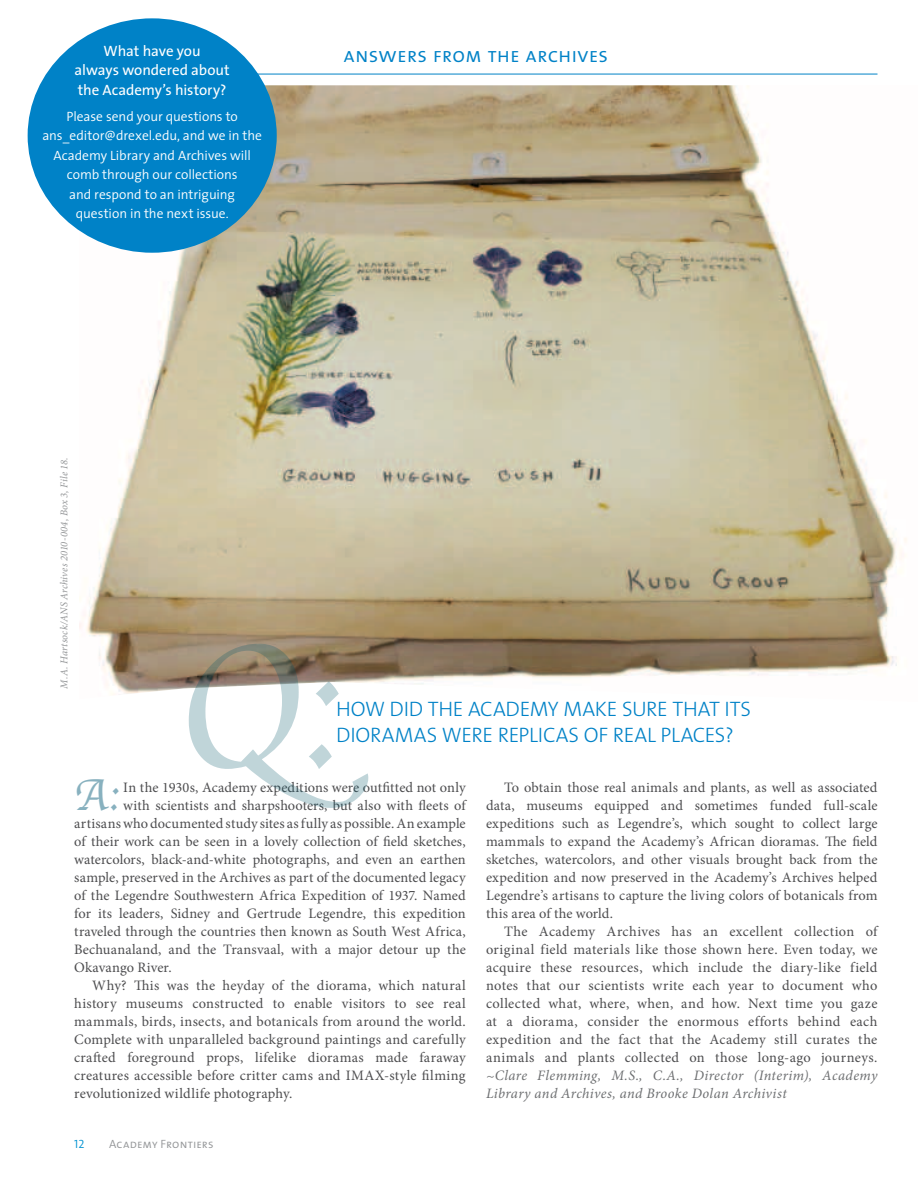
<style>
.page{position:relative;width:918px;height:1188px;background:#fff}
.page>*{position:absolute;margin:0;border:0;box-sizing:border-box;transform-origin:0 0}
.t1{font:46.95px "Apple Chancery";color:#88b1bf}
.t2{font:300 21px/25.2px "The Sans";letter-spacing:-.01em;color:#0082c7}
.t3{font:21px "The Sans Semi Light Caps";letter-spacing:.005em;color:#0082c7}
.t4{font:15px/19.5px "The Sans";letter-spacing:-.005em;color:#fff}
.t5{font:14.4px/18px "Minion Pro";letter-spacing:.01em;color:#4d4d4f;text-align:justify}
.t6{font:italic 14.4px/18px "Minion Pro";letter-spacing:.025em;color:#6d6f71}
.t7{font:300 13.5px/19.5px "The Sans";letter-spacing:-.005em;color:#fff;text-align:center}
.t8{font:12px "The Sans Semi Light Caps";letter-spacing:.015em;color:#949698}
.t9{font:12px "The Sans Semi Light Caps";color:#0092d0}
.t10{font:italic 10.5px "Minion Pro";letter-spacing:.015em;color:#949698}
</style>
<div class="page">
<img style="left:79px;top:85px;width:828px;height:610px">
<hr style="left:74px;top:74px;width:804px;height:1px;background:#0082c7">
<div style="left:28px;top:18px;width:249px;height:235px;background:#0082c7;border-radius:50%"></div>
<svg style="left:189px;top:644px;width:179px;height:164px"></svg>
<p class="t4" style="left:104px;top:40px;width:99px">What have you</p>
<h2 class="t3" style="left:344px;top:38px;width:266px">answers from the archives</h2>
<p class="t4" style="left:75px;top:60px;width:157px">always wondered about the Academy’s history?</p>
<p class="t7" style="left:42px;top:106px;width:221px">Please send your questions to ans_editor@drexel.edu, and we in the<br>Academy Library and Archives will comb through our collections<br>and respond to an intriguing question in the next issue.</p>
<p class="t10" style="left:57px;top:688px;width:233px;rotate:-90deg">M.A. Hartsock/ANS Archives 2010-004, Box 3, File 18.</p>
<h2 class="t2" style="left:336px;top:696px;width:416px">H OW DID THE ACADEMY MAKE SURE THAT ITS<br>DIORAMAS WERE REPLICAS OF REAL PLACES?</h2>
<h1 class="t1" style="left:74px;top:758px;width:46px">A:</h1>
<p class="t5" style="left:123px;top:778px;width:344px">In the 1930s, Academy expeditions were outfitted not only</p>
<p class="t5" style="left:123px;top:796px;width:345px">with scientists and sharpshooters, but also with fleets of</p>
<p class="t5" style="left:74px;top:814px;width:393px">artisans who documented study sites as fully as possible. An example</p>
<p class="t5" style="left:74px;top:832px;width:393px">of their work can be seen in a lovely collection of field sketches,</p>
<p class="t5" style="left:74px;top:850px;width:393px">watercolors, black-and-white photographs, and even an earthen</p>
<p class="t5" style="left:74px;top:868px;width:393px">sample, preserved in the Archives as part of the documented legacy</p>
<p class="t5" style="left:74px;top:886px;width:393px">of the Legendre Southwestern Africa Expedition of 1937. Named</p>
<p class="t5" style="left:74px;top:904px;width:393px">for its leaders, Sidney and Gertrude Legendre, this expedition</p>
<p class="t5" style="left:74px;top:922px;width:393px">traveled through the countries then known as South West Africa,</p>
<p class="t5" style="left:74px;top:940px;width:393px">Bechuanaland, and the Transvaal, with a major detour up the</p>
<p class="t5" style="left:74px;top:958px;width:99px">Okavango River.</p>
<p class="t5" style="left:92px;top:976px;width:375px">Why? This was the heyday of the diorama, which natural</p>
<p class="t5" style="left:74px;top:994px;width:393px">history museums constructed to enable visitors to see real</p>
<p class="t5" style="left:74px;top:1012px;width:393px">mammals, birds, insects, and botanicals from around the world.</p>
<p class="t5" style="left:74px;top:1030px;width:393px">Complete with unparalleled background paintings and carefully</p>
<p class="t5" style="left:74px;top:1048px;width:393px">crafted foreground props, lifelike dioramas made faraway</p>
<p class="t5" style="left:74px;top:1066px;width:393px">creatures accessible before critter cams and IMAX-style filming</p>
<p class="t5" style="left:74px;top:1084px;width:220px">revolutionized wildlife photography.</p>
<p class="t9" style="left:74px;top:1134px;width:12px">12</p>
<p class="t8" style="left:109px;top:1134px;width:106px">Academy Frontiers</p>
<p class="t5" style="left:486px;top:778px;width:393px;text-indent:18px">To obtain those real animals and plants, as well as associated data, museums equipped and sometimes funded full-scale expeditions such as Legendre’s, which sought to collect large mammals to expand the Academy’s African dioramas. The field sketches, watercolors, and other visuals brought back from the expedition and now preserved in the Academy’s Archives helped Legendre’s artisans to capture the living colors of botanicals from this area of the world.</p>
<p class="t5" style="left:486px;top:922px;width:394px;text-indent:18px">The Academy Archives has an excellent collection of original field materials like those shown here. Even today, we acquire these resources, which include the diary-like field notes that our scientists write each year to document who collected what, where, when, and how. Next time you gaze at a diorama, consider the enormous efforts behind each expedition and the fact that the Academy still curates the animals and plants collected on those long-ago journeys.</p>
<p class="t6" style="left:486px;top:1066px;width:393px">~Clare Flemming, M.S., C.A., Director (Interim), Academy<br>Library and Archives, and Brooke Dolan Archivist</p>
</div>
